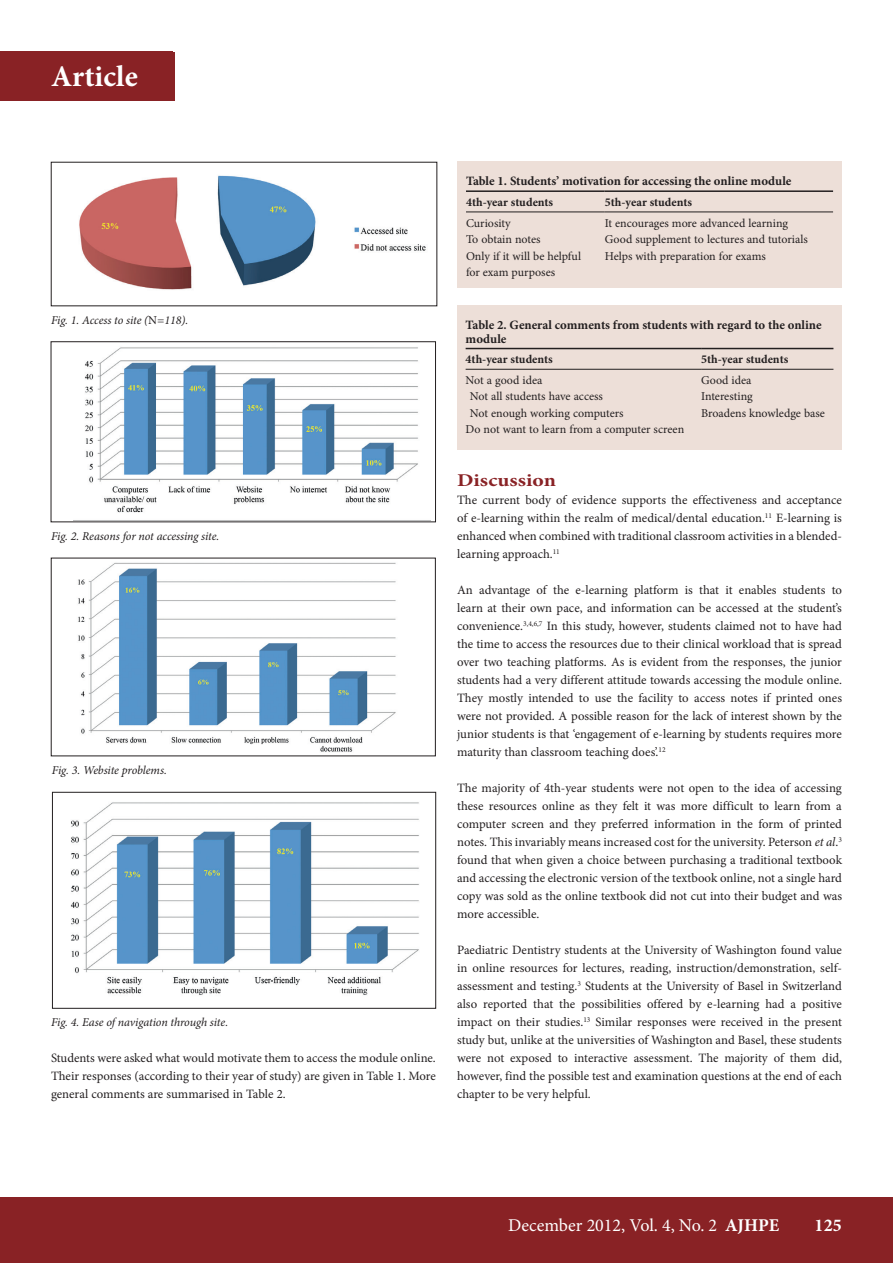
<style>
.page{position:relative;width:893px;height:1263px;background:#fff}
.page>*{position:absolute;margin:0;border:0;box-sizing:border-box;transform-origin:0 0}
.t1{font:700 30px "Minion Pro";letter-spacing:.005em;color:#fff}
.t2{font:18px "Minion Pro";color:#fff}
.B_HEAD{font:700 18px "Minion Pro";color:#892225;scale:1.2 1}
.t3{font:700 18px "Minion Pro";color:#fff}
.BODY_TEXT_1ST_PARAGR{font:12.75px/18px "Minion Pro";letter-spacing:-.005em;color:#231f20;text-align:justify}
.TABLE_HEAD{font:700 12.75px/13.5px "Minion Pro";color:#231f20}
.TABLE_COPY{font:12px/16.5px "Minion Pro";color:#231f20}
.CAPTIONS{font:italic 12px "Minion Pro";letter-spacing:-.01em;color:#231f20}
.TABLE_FIELD_NAME{font:700 12px "Minion Pro";color:#231f20}
.s1{font-style:normal}
.s2{font-style:italic}
.s3{font-weight:700}
</style>
<div class="page">
<div style="left:0;top:1197px;width:893px;height:66px;background:#892225"></div>
<div style="left:0;top:52px;width:174px;height:49px;background:#892225"></div>
<div style="left:0;top:51px;width:172px;height:49px;background:#892225"></div>
<img style="left:79px;top:175px;width:347px;height:115px">
<img style="left:70px;top:802px;width:349px;height:193px">
<div style="left:52px;top:792px;width:384px;height:216px;border:1px solid #231f20"></div>
<img style="left:78px;top:562px;width:318px;height:190px">
<img style="left:84px;top:347px;width:334px;height:166px">
<div style="left:51px;top:341px;width:385px;height:181px;border:1px solid #231f20"></div>
<div style="left:457px;top:161px;width:385px;height:126px;background:#eddfd8"></div>
<hr style="left:466px;top:190px;width:139px;height:2px;background:#231f20">
<hr style="left:605px;top:190px;width:228px;height:2px;background:#231f20">
<hr style="left:466px;top:212px;width:139px;height:1px;background:#231f20">
<hr style="left:605px;top:212px;width:228px;height:1px;background:#231f20">
<div style="left:457px;top:305px;width:385px;height:144px;background:#eddfd8"></div>
<hr style="left:466px;top:348px;width:235px;height:1px;background:#231f20">
<hr style="left:701px;top:348px;width:132px;height:1px;background:#231f20">
<hr style="left:466px;top:369px;width:235px;height:1px;background:#231f20">
<hr style="left:701px;top:369px;width:132px;height:1px;background:#231f20">
<p class="t1" style="left:51px;top:56px;width:88px">Article</p>
<p class="CAPTIONS" style="left:51px;top:312px;width:139px">Fig. 1. Access to site (<span class="s1">N</span>=118).</p>
<p class="CAPTIONS" style="left:51px;top:528px;width:170px">Fig. 2. Reasons for not accessing site.</p>
<p class="CAPTIONS" style="left:52px;top:762px;width:116px">Fig. 3. Website problems.</p>
<p class="CAPTIONS" style="left:51px;top:1014px;width:179px">Fig. 4. Ease of navigation through site.</p>
<p class="BODY_TEXT_1ST_PARAGR" style="left:51px;top:1049px;width:386px">Students were asked what would motivate them to access the module online.<br>Their responses (according to their year of study) are given in Table 1. More general comments are summarised in Table 2.</p>
<p class="TABLE_HEAD" style="left:466px;top:174px;width:327px">Table 1. Students’ motivation for accessing the online module</p>
<p class="TABLE_FIELD_NAME" style="left:466px;top:194px;width:89px">4th-year students</p>
<p class="TABLE_FIELD_NAME" style="left:605px;top:194px;width:89px">5th-year students</p>
<p class="TABLE_COPY" style="left:466px;top:215px;width:46px">Curiosity</p>
<p class="TABLE_COPY" style="left:466px;top:231px;width:76px">To obtain notes</p>
<p class="TABLE_COPY" style="left:466px;top:248px;width:117px">Only if it will be helpful for exam purposes</p>
<p class="TABLE_COPY" style="left:605px;top:215px;width:185px">It encourages more advanced learning</p>
<p class="TABLE_COPY" style="left:605px;top:231px;width:205px">Good supplement to lectures and tutorials</p>
<p class="TABLE_COPY" style="left:605px;top:248px;width:162px">Helps with preparation for exams</p>
<p class="TABLE_HEAD" style="left:466px;top:318px;width:358px">Table 2. General comments from students with regard to the online module</p>
<p class="TABLE_FIELD_NAME" style="left:466px;top:351px;width:89px">4th-year students</p>
<p class="TABLE_FIELD_NAME" style="left:701px;top:351px;width:89px">5th-year students</p>
<p class="TABLE_COPY" style="left:466px;top:372px;width:78px">Not a good idea</p>
<p class="TABLE_COPY" style="left:470px;top:388px;width:135px">Not all students have access</p>
<p class="TABLE_COPY" style="left:470px;top:405px;width:155px">Not enough working computers</p>
<p class="TABLE_COPY" style="left:466px;top:421px;width:220px">Do not want to learn from a computer screen</p>
<p class="TABLE_COPY" style="left:701px;top:372px;width:52px">Good idea</p>
<p class="TABLE_COPY" style="left:701px;top:388px;width:53px">Interesting</p>
<p class="TABLE_COPY" style="left:701px;top:405px;width:125px">Broadens knowledge base</p>
<h2 class="B_HEAD" style="left:457px;top:468px;width:84px">Discussion</h2>
<p class="BODY_TEXT_1ST_PARAGR" style="left:457px;top:491px;width:386px">The current body of evidence supports the effectiveness and acceptance of e-learning within the realm of medical/dental education.<sup>11</sup> E-learning is enhanced when combined with traditional classroom activities in a blended&shy;learning approach.<sup>11</sup></p>
<p class="BODY_TEXT_1ST_PARAGR" style="left:457px;top:581px;width:386px">An advantage of the e-learning platform is that it enables students to learn at their own pace, and information can be accessed at the student’s convenience.<sup>3,4,6,7</sup> In this study, however, students claimed not to have had the time to access the resources due to their clinical workload that is spread over two teaching platforms. As is evident from the responses, the junior students had a very different attitude towards accessing the module online.<br>They mostly intended to use the facility to access notes if printed ones were not provided. A possible reason for the lack of interest shown by the junior students is that ‘engagement of e-learning by students requires more maturity than classroom teaching does’.<sup>12</sup></p>
<p class="BODY_TEXT_1ST_PARAGR" style="left:457px;top:779px;width:386px">The majority of 4th-year students were not open to the idea of accessing these resources online as they felt it was more difficult to learn from a computer screen and they preferred information in the form of printed notes. This invariably means increased cost for the university. Peterson <span class="s2">et al</span>.<sup>3 </sup>found that when given a choice between purchasing a traditional textbook and accessing the electronic version of the textbook online, not a single hard copy was sold as the online textbook did not cut into their budget and was more accessible.</p>
<p class="BODY_TEXT_1ST_PARAGR" style="left:457px;top:941px;width:386px">Paediatric Dentistry students at the University of Washington found value in online resources for lectures, reading, instruction/demonstration, self&shy;assessment and testing.<sup>3</sup> Students at the University of Basel in Switzerland also reported that the possibilities offered by e-learning had a positive impact on their studies.<sup>13</sup> Similar responses were received in the present study but, unlike at the universities of Washington and Basel, these students were not exposed to interactive assessment. The majority of them did, however, find the possible test and examination questions at the end of each chapter to be very helpful.</p>
<p class="t2" style="left:508px;top:1213px;width:273px">December 2012, Vol. 4, No. 2 <span class="s3">AJHPE</span></p>
<p class="t3" style="left:814px;top:1213px;width:29px">125</p>
</div>
